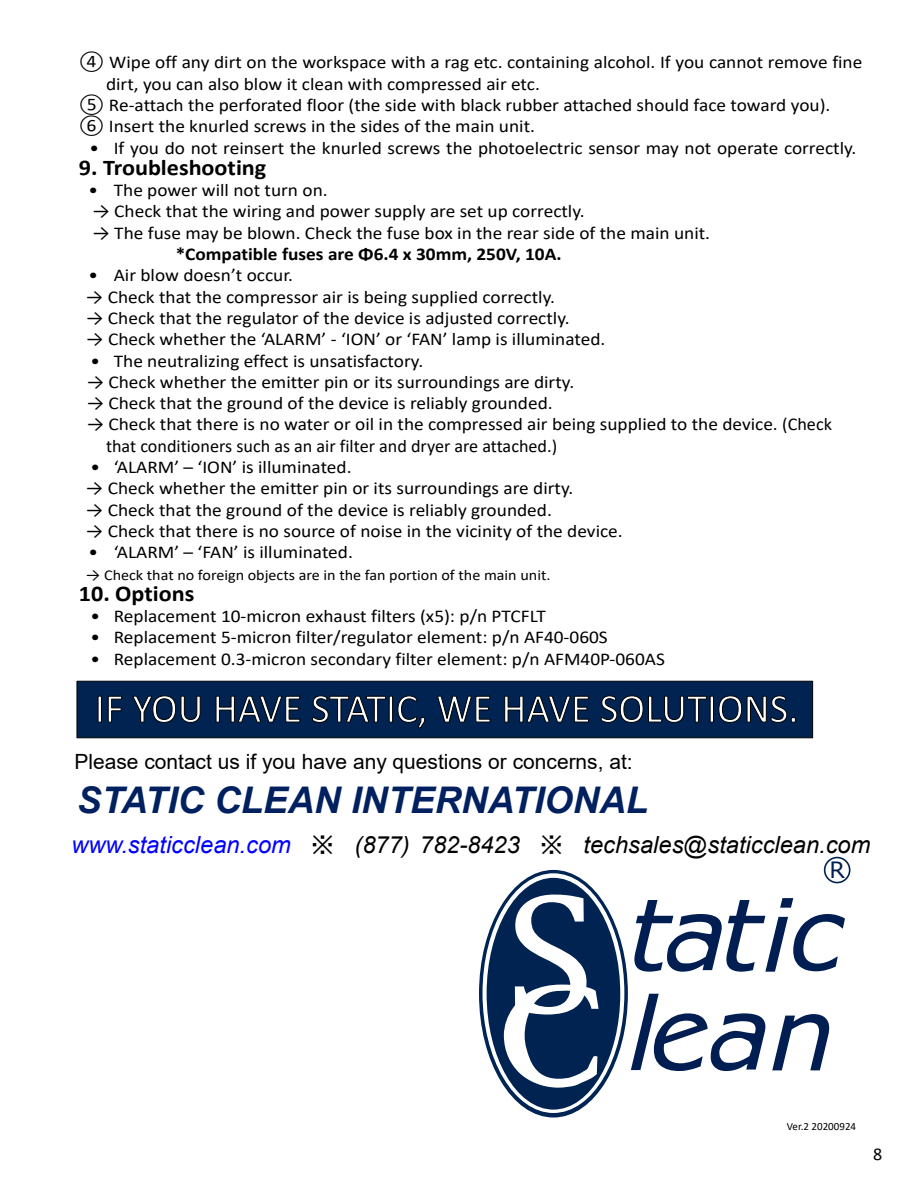
<style>
.page{position:relative;width:918px;height:1188px;background:#fff}
.page>*{position:absolute;margin:0;border:0;box-sizing:border-box;transform-origin:0 0}
.t1{font:italic 700 36.75px "Arial";color:#002060}
.t2{font:italic 23.7px "Arial";color:#000}
.t3{font:700 22.5px "Calibri";color:#000;scale:1.07 1}
.t4{font:22.5px "Verdana";color:#001e52}
.t5{font:21px "Arial";color:#000}
.t6{font:18px/21.3px "Calibri";color:#000;scale:1.07 1}
.t7{font:700 18px "Calibri";color:#000;scale:1.07 1}
.t8{font:18px "Calibri";color:#000}
.t9{font:15px "Calibri";color:#000;scale:1.07 1}
.t10{font:10.95px "Calibri";color:#000}
.s1{color:#00f}
.s2{font-family:"MS UI Gothic";font-style:normal}
</style>
<div class="page">
<div style="left:77px;top:681px;width:736px;height:57px;background:#002351;border:1px solid #000"></div>
<svg style="left:98px;top:696px;width:4px;height:26px"></svg>
<svg style="left:108px;top:696px;width:14px;height:26px"></svg>
<svg style="left:133px;top:696px;width:67px;height:27px"></svg>
<svg style="left:216px;top:696px;width:84px;height:26px"></svg>
<svg style="left:312px;top:696px;width:113px;height:32px"></svg>
<svg style="left:438px;top:696px;width:52px;height:26px"></svg>
<svg style="left:505px;top:696px;width:84px;height:26px"></svg>
<svg style="left:601px;top:696px;width:195px;height:27px"></svg>
<svg style="left:479px;top:870px;width:149px;height:248px;background:#1e3e67"></svg>
<svg style="left:483px;top:873px;width:141px;height:240px"></svg>
<div style="left:487px;top:878px;width:133px;height:232px;background:#002351;border-radius:50%"></div>
<svg style="left:504px;top:895px;width:95px;height:193px"></svg>
<svg style="left:772px;top:1014px;width:57px;height:56px"></svg>
<svg style="left:634px;top:898px;width:211px;height:74px"></svg>
<svg style="left:631px;top:994px;width:134px;height:77px"></svg>
<svg style="left:824px;top:857px;width:26px;height:26px"></svg>
<p class="t6" style="left:79px;top:51px;width:734px">④ Wipe off any dirt on the workspace with a rag etc. containing alcohol. If you cannot remove fine</p>
<p class="t6" style="left:106px;top:73px;width:407px">dirt, you can also blow it clean with compressed air etc.</p>
<p class="t6" style="left:79px;top:94px;width:704px">⑤ Re-attach the perforated floor (the side with black rubber attached should face toward you).</p>
<p class="t6" style="left:79px;top:115px;width:428px">⑥ Insert the knurled screws in the sides of the main unit.</p>
<p class="t6" style="left:89px;top:137px;width:718px">• If you do not reinsert the knurled screws the photoelectric sensor may not operate correctly.</p>
<p class="t3" style="left:79px;top:152px;width:177px">9. Troubleshooting</p>
<p class="t6" style="left:89px;top:179px;width:225px">• The power will not turn on.</p>
<p class="t6" style="left:92px;top:200px;width:462px">→ Check that the wiring and power supply are set up correctly.</p>
<p class="t6" style="left:92px;top:222px;width:579px">→ The fuse may be blown. Check the fuse box in the rear side of the main unit.</p>
<p class="t7" style="left:176px;top:241px;width:362px">*Compatible fuses are Φ6.4 x 30mm, 250V, 10A.</p>
<p class="t6" style="left:89px;top:264px;width:193px">• Air blow doesn’t occur.</p>
<p class="t6" style="left:86px;top:286px;width:440px">→ Check that the compressor air is being supplied correctly.</p>
<p class="t6" style="left:86px;top:307px;width:453px">→ Check that the regulator of the device is adjusted correctly.</p>
<p class="t6" style="left:86px;top:328px;width:487px">→ Check whether the ‘ALARM’ - ‘ION’ or ‘FAN’ lamp is illuminated.</p>
<p class="t6" style="left:91px;top:350px;width:312px">• The neutralizing effect is unsatisfactory.</p>
<p class="t6" style="left:87px;top:371px;width:457px">→ Check whether the emitter pin or its surroundings are dirty.</p>
<p class="t6" style="left:87px;top:392px;width:437px">→ Check that the ground of the device is reliably grounded.</p>
<p class="t6" style="left:106px;top:413px;width:680px;text-indent:-19px">→ Check that there is no water or oil in the compressed air being supplied to the device. (Check that conditioners such as an air filter and dryer are attached.)</p>
<p class="t6" style="left:91px;top:456px;width:245px">• ‘ALARM’ – ‘ION’ is illuminated.</p>
<p class="t6" style="left:86px;top:477px;width:457px">→ Check whether the emitter pin or its surroundings are dirty.</p>
<p class="t6" style="left:86px;top:499px;width:437px">→ Check that the ground of the device is reliably grounded.</p>
<p class="t6" style="left:86px;top:520px;width:503px">→ Check that there is no source of noise in the vicinity of the device.</p>
<p class="t6" style="left:89px;top:541px;width:249px">• ‘ALARM’ – ‘FAN’ is illuminated.</p>
<p class="t9" style="left:86px;top:564px;width:436px">→ Check that no foreign objects are in the fan portion of the main unit.</p>
<p class="t3" style="left:79px;top:578px;width:109px">10. Options</p>
<p class="t6" style="left:91px;top:605px;width:427px">• Replacement 10-micron exhaust filters (x5): p/n PTCFLT</p>
<p class="t6" style="left:91px;top:626px;width:485px">• Replacement 5-micron filter/regulator element: p/n AF40-060S</p>
<p class="t6" style="left:91px;top:648px;width:538px">• Replacement 0.3-micron secondary filter element: p/n AFM40P-060AS</p>
<p class="t5" style="left:74px;top:747px;width:560px">Please contact us if you have any questions or concerns, at:</p>
<h1 class="t1" style="left:77px;top:775px;width:573px">STATIC CLEAN INTERNATIONAL</h1>
<h2 class="t2" style="left:71px;top:829px;width:801px"><span class="s1">www.staticclean.com</span> <span class="s2">※</span> (877) 782-8423 <span class="s2">※</span> techsales@staticclean.com</h2>
<p class="t4" style="left:830px;top:854px;width:17px">R</p>
<p class="t10" style="left:787px;top:1118px;width:71px">Ver.2 20200924</p>
<p class="t8" style="left:873px;top:1141px;width:11px">8</p>
</div>
